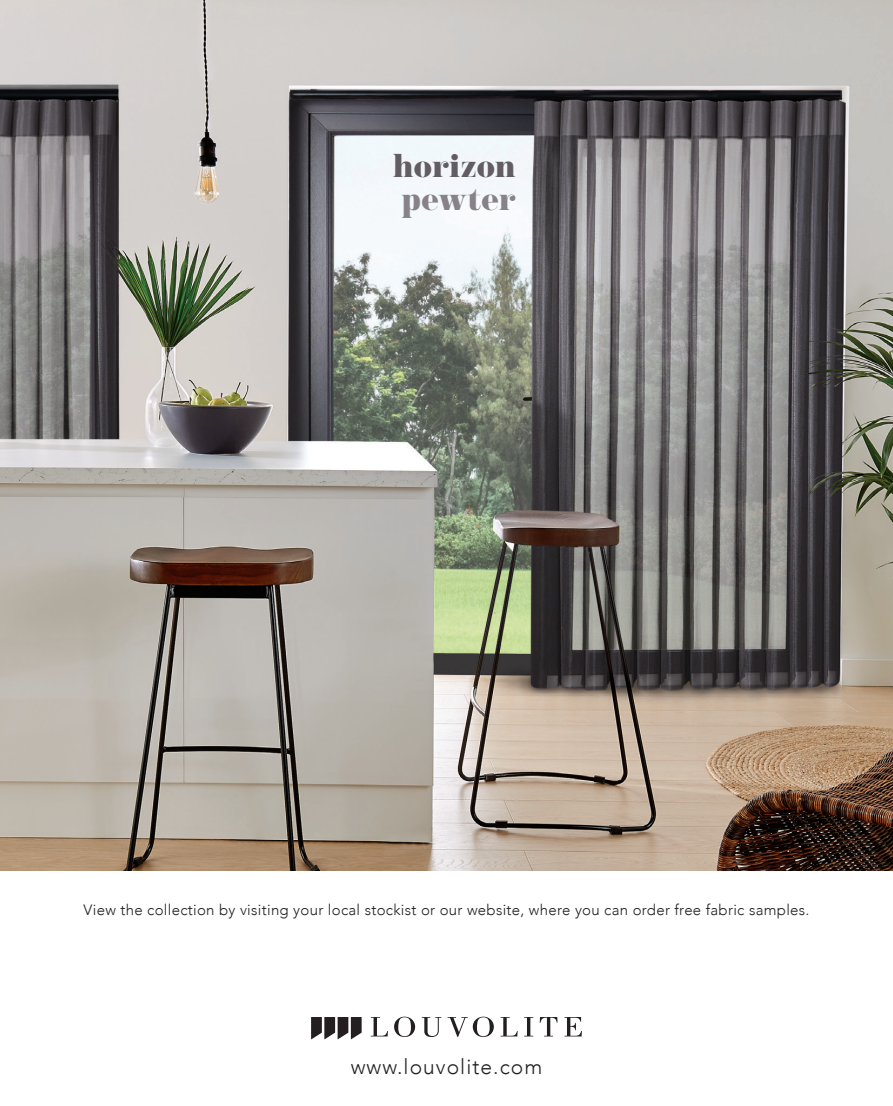
<style>
.page{position:relative;width:893px;height:1106px;background:#fff}
.page>*{position:absolute;margin:0;border:0;box-sizing:border-box;transform-origin:0 0}
.t1{font:33px "NT Josefine";letter-spacing:.005em;color:#615d63}
.t2{font:33px "NT Josefine";letter-spacing:.005em;color:#868288}
.t3{font:300 21px "Avenir";letter-spacing:.05em;color:#231f20}
.t4{font:300 15px "Avenir";letter-spacing:.02em;color:#231f20}
</style>
<div class="page">
<img style="left:0;top:0;width:893px;height:870px">
<svg style="left:371px;top:1016px;width:211px;height:21px"></svg>
<svg style="left:311px;top:1017px;width:51px;height:22px"></svg>
<h1 class="t1" style="left:393px;top:146px;width:125px">horizon</h1>
<h1 class="t2" style="left:402px;top:179px;width:116px">pewter</h1>
<p class="t4" style="left:84px;top:900px;width:727px">View the collection by visiting your local stockist or our website, where you can order free fabric samples.</p>
<h2 class="t3" style="left:351px;top:1054px;width:193px">www.louvolite.com</h2>
</div>
